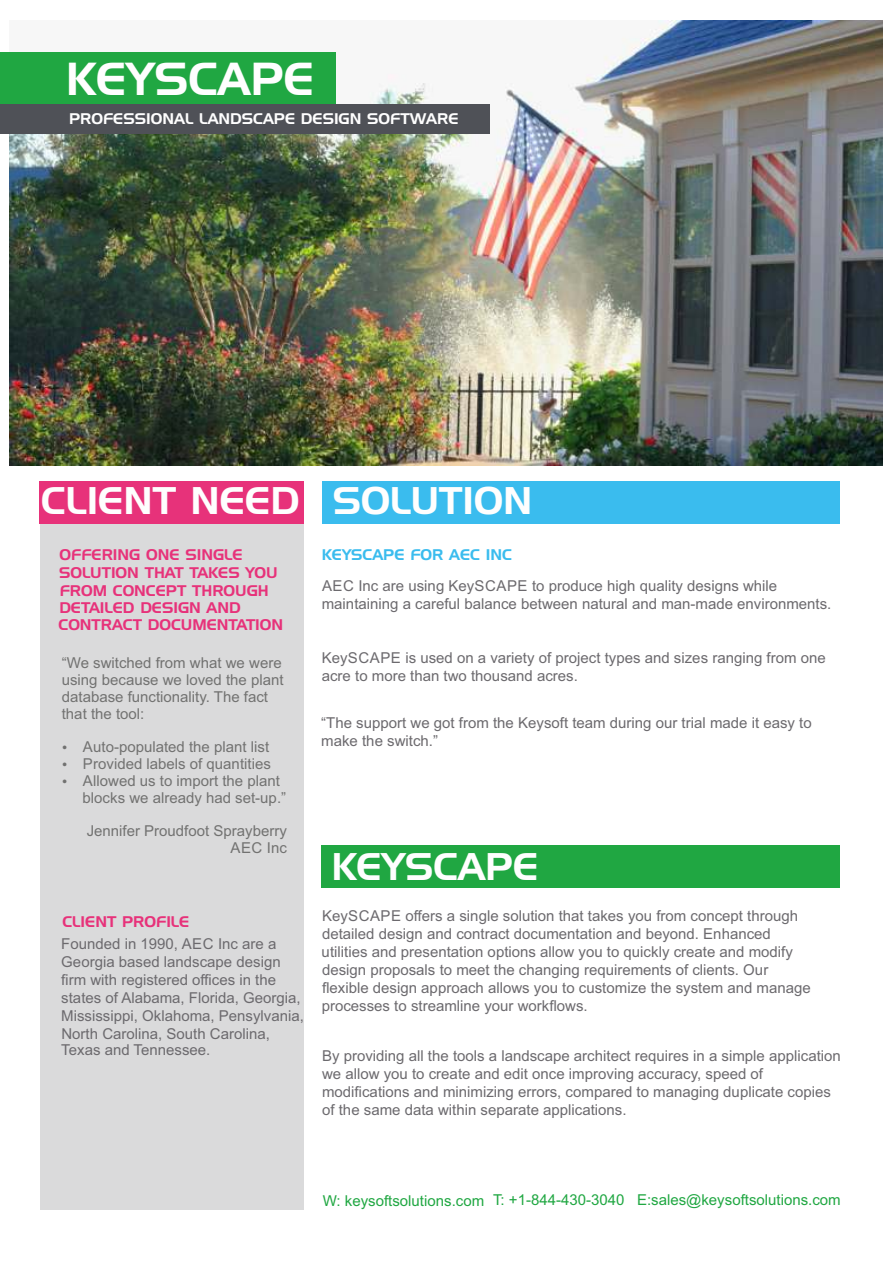
<style>
.page{position:relative;width:893px;height:1262px;background:#fff}
.page>*{position:absolute;margin:0;border:0;box-sizing:border-box;transform-origin:0 0}
.t1{font:45px "Handel Gothic BT";color:#fefefe}
.t2{font:37.5px "Handel Gothic BT";color:#fefefe}
.t3{font:15px/18px "Arial";color:#6c6a6e}
.t4{font:15px/16.8px "Arial";color:#727271}
.t5{font:15px/18px "Handel Gothic BT";color:#e7327a}
.t6{font:15px "Arial";color:#20a742}
.t7{font:15px "Handel Gothic BT";color:#fefefe}
.t8{font:15px "Handel Gothic BT";color:#3abcee}
</style>
<div class="page">
<div style="left:40px;top:523px;width:263px;height:686px;background:#dadadb"></div>
<div style="left:39px;top:481px;width:264px;height:42px;background:#e7327a"></div>
<div style="left:322px;top:481px;width:517px;height:42px;background:#3abcee"></div>
<img style="left:9px;top:20px;width:873px;height:445px">
<div style="left:0;top:53px;width:335px;height:51px;background:#20a742"></div>
<div style="left:0;top:104px;width:489px;height:29px;background:#4f5157"></div>
<div style="left:322px;top:844px;width:517px;height:43px;background:#20a742"></div>
<h1 class="t1" style="left:66px;top:61px;width:250px">KEYSCAPE</h1>
<p class="t7" style="left:69px;top:113px;width:391px">PROFESSIONAL LANDSCAPE DESIGN SOFTWARE</p>
<h2 class="t2" style="left:41px;top:486px;width:259px">CLIENT NEED</h2>
<h2 class="t2" style="left:333px;top:486px;width:201px">SOLUTION</h2>
<p class="t5" style="left:59px;top:547px;width:220px">OFFERING ONE SINGLE<br>SOLUTION THAT TAKES YOU<br>FROM CONCEPT THROUGH</p>
<p class="t8" style="left:322px;top:548px;width:192px">KEYSCAPE FOR AEC INC</p>
<p class="t3" style="left:322px;top:578px;width:511px">AEC Inc are using KeySCAPE to produce high quality designs while maintaining a careful balance between natural and man-made environments.</p>
<p class="t3" style="left:322px;top:649px;width:505px">KeySCAPE is used on a variety of project types and sizes ranging from one acre to more than two thousand acres.</p>
<p class="t5" style="left:58px;top:600px;width:226px;line-height:17.1px">DETAILED DESIGN AND<br>CONTRACT DOCUMENTATION</p>
<p class="t4" style="left:62px;top:656px;width:223px">“We switched from what we were using because we loved the plant database functionality. The fact that the tool:</p>
<p class="t4" style="left:83px;top:740px;width:205px">Auto-populated the plant list<br>Provided labels of quantities<br>Allowed us to import the plant blocks we already had set-up.”</p>
<p class="t4" style="left:87px;top:824px;width:202px;text-align:right">Jennifer Proudfoot Sprayberry<br>AEC Inc</p>
<p class="t3" style="left:321px;top:715px;width:492px">“The support we got from the Keysoft team during our trial made it easy to make the switch.”</p>
<h2 class="t2" style="left:331px;top:851px;width:208px">KEYSCAPE</h2>
<p class="t5" style="left:62px;top:914px;width:128px">CLIENT PROFILE</p>
<p class="t3" style="left:61px;top:936px;width:244px">Founded in 1990, AEC Inc are a Georgia based landscape design firm with registered offices in the states of Alabama, Florida, Georgia, Mississippi, Oklahoma, Pensylvania, North Carolina, South Carolina,</p>
<p class="t3" style="left:61px;top:1042px;width:150px">Texas and Tennessee.</p>
<p class="t3" style="left:321px;top:908px;width:490px">KeySCAPE offers a single solution that takes you from concept through detailed design and contract documentation and beyond. Enhanced utilities and presentation options allow you to quickly create and modify design proposals to meet the changing requirements of clients. Our flexible design approach allows you to customize the system and manage processes to streamline your workflows.</p>
<p class="t3" style="left:322px;top:1048px;width:520px">By providing all the tools a landscape architect requires in a simple application we allow you to create and edit once improving accuracy, speed of</p>
<p class="t3" style="left:322px;top:1084px;width:510px">modifications and minimizing errors, compared to managing duplicate copies of the same data within separate applications.</p>
<p class="t6" style="left:322px;top:1194px;width:519px">W: keysoftsolutions.com T: +1-844-430-3040 E:sales@keysoftsolutions.com</p>
</div>
